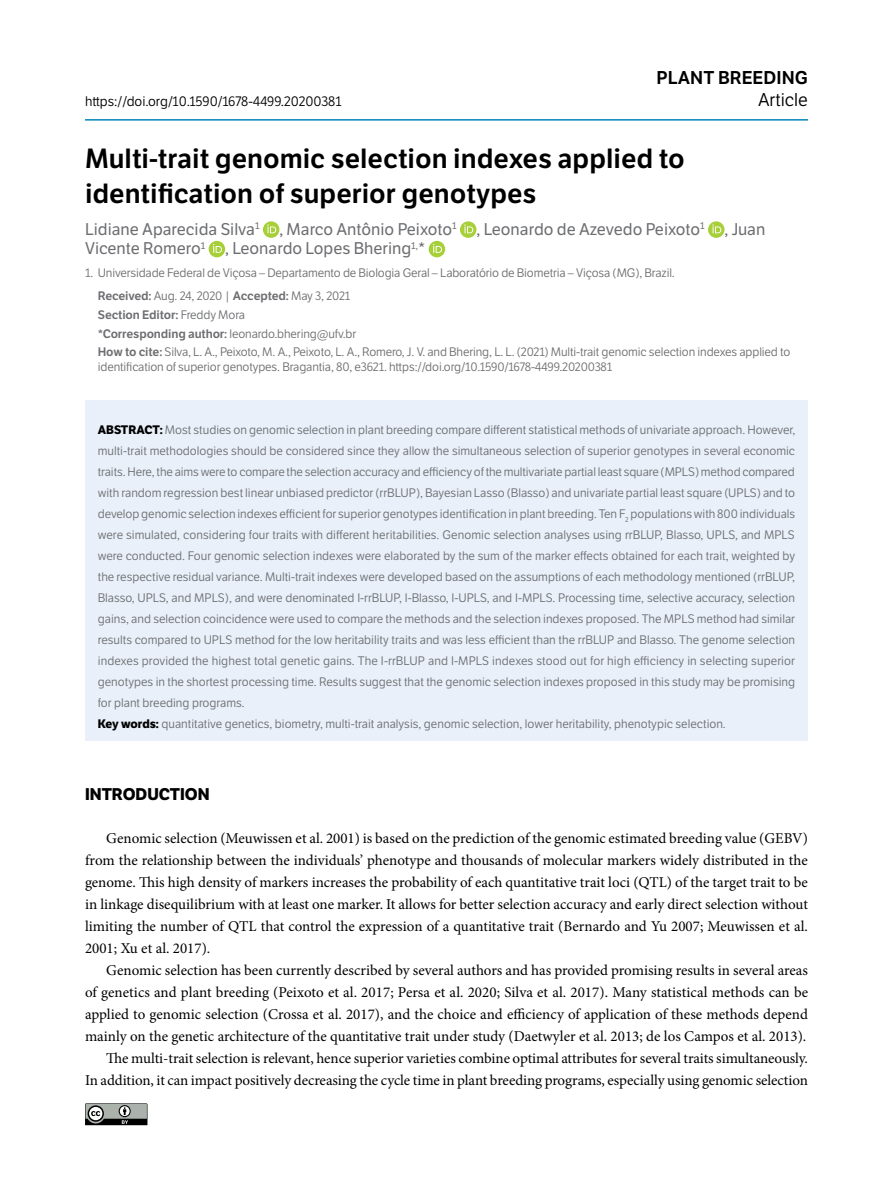
<style>
.page{position:relative;width:893px;height:1191px;background:#fff}
.page>*{position:absolute;margin:0;border:0;box-sizing:border-box;transform-origin:0 0}
.t1{font:600 27px/34.5px "LFT Etica";color:#000}
.t2{font:600 18px "LFT Etica";color:#000}
.t3{font:18px "LFT Etica";color:#000}
.t4{font:16.5px/19.5px "LFT Etica";color:#6d6e71}
.t5{font:700 16.5px "LFT Etica";color:#000}
.t6{font:15px/22px "Minion Pro";color:#000;text-align:justify}
.t7{font:13.5px "LFT Etica";letter-spacing:-.01em;color:#000}
.t8{font:12px/21px "LFT Etica";color:#6d6e71}
.s1{font-weight:600}
.s2{font-weight:700;color:#000}
</style>
<div class="page">
<div style="left:85px;top:400px;width:723px;height:341px;background:#e9f0f9"></div>
<svg style="left:263px;top:221px;width:16px;height:17px"></svg>
<svg style="left:267px;top:224px;width:9px;height:9px"></svg>
<svg style="left:460px;top:221px;width:16px;height:17px"></svg>
<svg style="left:464px;top:224px;width:9px;height:9px"></svg>
<svg style="left:708px;top:221px;width:16px;height:17px"></svg>
<svg style="left:712px;top:224px;width:9px;height:9px"></svg>
<div style="left:209px;top:241px;width:16px;height:16px;background:#a6cf38;border-radius:50%"></div>
<svg style="left:213px;top:244px;width:9px;height:9px"></svg>
<div style="left:429px;top:241px;width:16px;height:16px;background:#a6cf38;border-radius:50%"></div>
<svg style="left:433px;top:244px;width:9px;height:9px"></svg>
<svg style="left:85px;top:1103px;width:63px;height:23px"></svg>
<hr style="left:85px;top:119px;width:723px;height:2px;background:#0084b6">
<p class="t7" style="left:85px;top:94px;width:258px">https://doi.org/10.1590/1678-4499.20200381</p>
<h2 class="t2" style="left:656px;top:67px;width:153px">PLANT BREEDING</h2>
<h2 class="t3" style="left:758px;top:90px;width:51px">Article</h2>
<h1 class="t1" style="left:85px;top:142px;width:601px">Multi-trait genomic selection indexes applied to identification of superior genotypes</h1>
<h3 class="t4" style="left:85px;top:220px;width:682px">Lidiane Aparecida Silva<sup>1</sup> , Marco Antônio Peixoto<sup>1</sup> , Leonardo de Azevedo Peixoto<sup>1</sup> , Juan<br>Vicente Romero<sup>1</sup> , Leonardo Lopes Bhering<sup>1,</sup>*</h3>
<p class="t8" style="left:98px;top:262px;width:578px;line-height:23px;text-indent:-13px">1. Universidade Federal de Viçosa – Departamento de Biologia Geral – Laboratório de Biometria – Viçosa (MG), Brazil.<br><span class="s1">Received:</span> Aug. 24, 2020 | <span class="s1">Accepted:</span> May 3, 2021</p>
<p class="t8" style="left:98px;top:306px;width:694px;line-height:18.6px"><span class="s1">Section Editor:</span> Freddy Mora<br><span class="s1">*Corresponding author:</span> leonardo.bhering@ufv.br<br><span class="s1">How to cite:</span> Silva, L. A., Peixoto, M. A., Peixoto, L. A., Romero, J. V. and Bhering, L. L. (2021) Multi-trait genomic selection indexes applied to</p>
<p class="t8" style="left:98px;top:356px;width:516px">identification of superior genotypes. Bragantia, 80, e3621. https://doi.org/10.1590/1678-4499.20200381</p>
<p class="t8" style="left:98px;top:420px;width:699px"><span class="s2">ABSTRACT:</span> Most studies on genomic selection in plant breeding compare different statistical methods of univariate approach. However, multi-trait methodologies should be considered since they allow the simultaneous selection of superior genotypes in several economic traits. Here, the aims were to compare the selection accuracy and efficiency of the multivariate partial least square (MPLS) method compared with random regression best linear unbiased predictor (rrBLUP), Bayesian Lasso (Blasso) and univariate partial least square (UPLS) and to develop genomic selection indexes efficient for superior genotypes identification in plant breeding. Ten F<sub>2</sub> populations with 800 individuals were simulated, considering four traits with different heritabilities. Genomic selection analyses using rrBLUP, Blasso, UPLS, and MPLS were conducted. Four genomic selection indexes were elaborated by the sum of the marker effects obtained for each trait, weighted by the respective residual variance. Multi-trait indexes were developed based on the assumptions of each methodology mentioned (rrBLUP, Blasso, UPLS, and MPLS), and were denominated I-rrBLUP, I-Blasso, I-UPLS, and I-MPLS. Processing time, selective accuracy, selection gains, and selection coincidence were used to compare the methods and the selection indexes proposed. The MPLS method had similar results compared to UPLS method for the low heritability traits and was less efficient than the rrBLUP and Blasso. The genome selection indexes provided the highest total genetic gains. The I-rrBLUP and I-MPLS indexes stood out for high efficiency in selecting superior genotypes in the shortest processing time. Results suggest that the genomic selection indexes proposed in this study may be promising for plant breeding programs.<br><span class="s2">Key words:</span> quantitative genetics, biometry, multi-trait analysis, genomic selection, lower heritability, phenotypic selection.</p>
<h3 class="t5" style="left:85px;top:783px;width:126px">INTRODUCTION</h3>
<p class="t6" style="left:85px;top:827px;width:724px;text-indent:21px">Genomic selection (Meuwissen et al. 2001) is based on the prediction of the genomic estimated breeding value (GEBV) from the relationship between the individuals’ phenotype and thousands of molecular markers widely distributed in the genome. This high density of markers increases the probability of each quantitative trait loci (QTL) of the target trait to be in linkage disequilibrium with at least one marker. It allows for better selection accuracy and early direct selection without limiting the number of QTL that control the expression of a quantitative trait (Bernardo and Yu 2007; Meuwissen et al.<br>2001; Xu et al. 2017).</p>
<p class="t6" style="left:85px;top:958px;width:725px;text-align:right">Genomic selection has been currently described by several authors and has provided promising results in several areas<br>of genetics and plant breeding (Peixoto et al. 2017; Persa et al. 2020; Silva et al. 2017). Many statistical methods can be applied to genomic selection (Crossa et al. 2017), and the choice and efficiency of application of these methods depend mainly on the genetic architecture of the quantitative trait under study (Daetwyler et al. 2013; de los Campos et al. 2013).<br>The multi-trait selection is relevant, hence superior varieties combine optimal attributes for several traits simultaneously.<br>In addition, it can impact positively decreasing the cycle time in plant breeding programs, especially using genomic selection</p>
</div>
